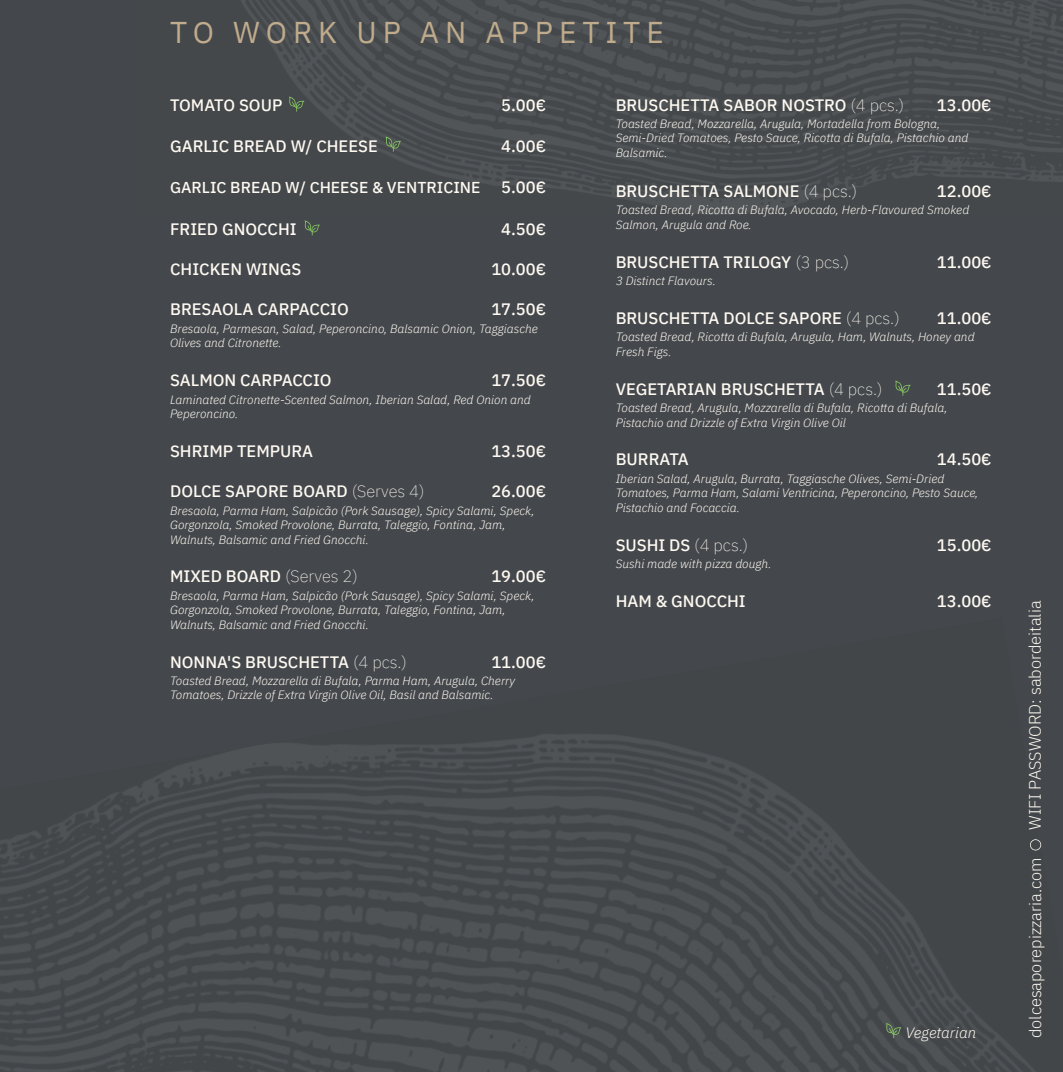
<style>
.page{position:relative;width:1063px;height:1072px;background:#fff}
.page>*{position:absolute;margin:0;border:0;box-sizing:border-box;transform-origin:0 0}
.t1{font:30px "IBM Plex Sans";letter-spacing:.2em;color:#c0ab8c}
.t2{font:500 16.5px "IBM Plex Sans";color:#fef9f1}
.t3{font:300 16.5px "IBM Plex Sans";color:#fef9f1}
.t4{font:500 15.75px "IBM Plex Sans";color:#fef9f1}
.t5{font:italic 300 15px "IBM Plex Sans";color:#fef9f1}
.t6{font:italic 300 12px/14.4px "IBM Plex Sans";color:#fef9f1}
.s1{font-weight:200}
</style>
<div class="page">
<div style="left:0;top:0;width:1063px;height:1071px;background:#44484c"></div>
<img style="left:432px;top:735px;width:610px;height:336px">
<img style="left:762px;top:1020px;width:280px;height:51px">
<img style="left:108px;top:743px;width:324px;height:328px">
<img style="left:0;top:804px;width:108px;height:267px">
<img style="left:241px;top:0;width:822px;height:214px">
<svg style="left:1030px;top:839px;width:11px;height:11px"></svg>
<svg style="left:886px;top:1022px;width:15px;height:15px"></svg>
<svg style="left:386px;top:137px;width:15px;height:15px"></svg>
<svg style="left:289px;top:97px;width:15px;height:15px"></svg>
<svg style="left:305px;top:220px;width:15px;height:15px"></svg>
<svg style="left:895px;top:380px;width:16px;height:16px"></svg>
<h1 class="t1" style="left:170px;top:9px;width:495px">TO WORK UP AN APPETITE</h1>
<h2 class="t2" style="left:170px;top:92px;width:114px">TOMATO SOUP</h2>
<h2 class="t2" style="left:501px;top:92px;width:46px">5.00€</h2>
<h2 class="t2" style="left:170px;top:133px;width:209px">GARLIC BREAD W/ CHEESE</h2>
<h2 class="t2" style="left:501px;top:133px;width:46px">4.00€</h2>
<h3 class="t4" style="left:170px;top:175px;width:312px">GARLIC BREAD W/ CHEESE &amp; VENTRICINE</h3>
<h2 class="t2" style="left:501px;top:174px;width:46px">5.00€</h2>
<h2 class="t2" style="left:170px;top:216px;width:128px">FRIED GNOCCHI</h2>
<h2 class="t2" style="left:501px;top:216px;width:46px">4.50€</h2>
<h2 class="t2" style="left:170px;top:256px;width:133px">CHICKEN WINGS</h2>
<h2 class="t2" style="left:491px;top:256px;width:56px">10.00€</h2>
<h2 class="t2" style="left:170px;top:296px;width:180px">BRESAOLA CARPACCIO</h2>
<h2 class="t2" style="left:491px;top:296px;width:56px">17.50€</h2>
<p class="t6" style="left:170px;top:320px;width:369px">Bresaola, Parmesan, Salad, Peperoncino, Balsamic Onion, Taggiasche<br>Olives and Citronette.</p>
<h2 class="t2" style="left:170px;top:367px;width:163px">SALMON CARPACCIO</h2>
<h2 class="t2" style="left:491px;top:367px;width:56px">17.50€</h2>
<p class="t6" style="left:170px;top:391px;width:362px">Laminated Citronette-Scented Salmon, Iberian Salad, Red Onion and<br>Peperoncino.</p>
<h2 class="t2" style="left:170px;top:438px;width:145px">SHRIMP TEMPURA</h2>
<h2 class="t2" style="left:491px;top:438px;width:56px">13.50€</h2>
<h2 class="t2" style="left:170px;top:478px;width:256px">DOLCE SAPORE BOARD <span class="s1">(Serves 4)</span></h2>
<h2 class="t2" style="left:491px;top:478px;width:56px">26.00€</h2>
<p class="t6" style="left:170px;top:502px;width:366px">Bresaola, Parma Ham, Salpicão (Pork Sausage), Spicy Salami, Speck,<br>Gorgonzola, Smoked Provolone, Burrata, Taleggio, Fontina, Jam,<br>Walnuts, Balsamic and Fried Gnocchi.</p>
<h2 class="t2" style="left:170px;top:563px;width:189px">MIXED BOARD <span class="s1">(Serves 2)</span></h2>
<h2 class="t2" style="left:491px;top:563px;width:56px">19.00€</h2>
<p class="t6" style="left:170px;top:587px;width:366px">Bresaola, Parma Ham, Salpicão (Pork Sausage), Spicy Salami, Speck,<br>Gorgonzola, Smoked Provolone, Burrata, Taleggio, Fontina, Jam,<br>Walnuts, Balsamic and Fried Gnocchi.</p>
<h2 class="t2" style="left:170px;top:648px;width:238px">NONNA'S BRUSCHETTA <span class="s1">(4 pcs.)</span></h2>
<h2 class="t2" style="left:491px;top:648px;width:56px">11.00€</h2>
<p class="t6" style="left:170px;top:672px;width:347px">Toasted Bread, Mozzarella di Bufala, Parma Ham, Arugula, Cherry<br>Tomatoes, Drizzle of Extra Virgin Olive Oil, Basil and Balsamic.</p>
<h2 class="t2" style="left:616px;top:92px;width:290px">BRUSCHETTA SABOR NOSTRO <span class="s1">(4 pcs.)</span></h2>
<h2 class="t2" style="left:937px;top:92px;width:56px">13.00€</h2>
<p class="t6" style="left:616px;top:116px;width:354px">Toasted Bread, Mozzarella, Arugula, Mortadella from Bologna,<br>Semi-Dried Tomatoes, Pesto Sauce, Ricotta di Bufala, Pistachio and<br>Balsamic.</p>
<h2 class="t2" style="left:616px;top:178px;width:243px">BRUSCHETTA SALMONE <span class="s1">(4 pcs.)</span></h2>
<h2 class="t2" style="left:937px;top:178px;width:56px">12.00€</h2>
<p class="t6" style="left:616px;top:202px;width:355px">Toasted Bread, Ricotta di Bufala, Avocado, Herb-Flavoured Smoked<br>Salmon, Arugula and Roe.</p>
<h2 class="t2" style="left:616px;top:249px;width:235px">BRUSCHETTA TRILOGY <span class="s1">(3 pcs.)</span></h2>
<h2 class="t2" style="left:937px;top:249px;width:56px">11.00€</h2>
<p class="t6" style="left:616px;top:272px;width:102px">3 Distinct Flavours.</p>
<h2 class="t2" style="left:616px;top:305px;width:286px">BRUSCHETTA DOLCE SAPORE <span class="s1">(4 pcs.)</span></h2>
<h2 class="t2" style="left:937px;top:305px;width:56px">11.00€</h2>
<p class="t6" style="left:616px;top:329px;width:360px">Toasted Bread, Ricotta di Bufala, Arugula, Ham, Walnuts, Honey and<br>Fresh Figs.</p>
<h2 class="t2" style="left:616px;top:376px;width:268px">VEGETARIAN BRUSCHETTA <span class="s1">(4 pcs.)</span></h2>
<h2 class="t2" style="left:937px;top:376px;width:56px">11.50€</h2>
<p class="t6" style="left:616px;top:399px;width:333px">Toasted Bread, Arugula, Mozzarella di Bufala, Ricotta di Bufala,<br>Pistachio and Drizzle of Extra Virgin Olive Oil</p>
<h2 class="t2" style="left:616px;top:446px;width:75px">BURRATA</h2>
<h2 class="t2" style="left:937px;top:446px;width:56px">14.50€</h2>
<p class="t6" style="left:616px;top:470px;width:364px">Iberian Salad, Arugula, Burrata, Taggiasche Olives, Semi-Dried<br>Tomatoes, Parma Ham, Salami Ventricina, Peperoncino, Pesto Sauce,<br>Pistachio and Focaccia.</p>
<h2 class="t2" style="left:616px;top:532px;width:134px">SUSHI DS <span class="s1">(4 pcs.)</span></h2>
<h2 class="t2" style="left:937px;top:532px;width:56px">15.00€</h2>
<p class="t6" style="left:616px;top:555px;width:157px">Sushi made with pizza dough.</p>
<h2 class="t2" style="left:616px;top:588px;width:132px">HAM &amp; GNOCCHI</h2>
<h2 class="t2" style="left:937px;top:588px;width:56px">13.00€</h2>
<p class="t5" style="left:906px;top:1021px;width:72px">Vegetarian</p>
<h2 class="t3" style="left:1023px;top:829px;width:231px;rotate:-90deg">WIFI PASSWORD: sabordeitalia</h2>
<h2 class="t3" style="left:1023px;top:1037px;width:182px;rotate:-90deg">dolcesaporepizzaria.com</h2>
</div>
